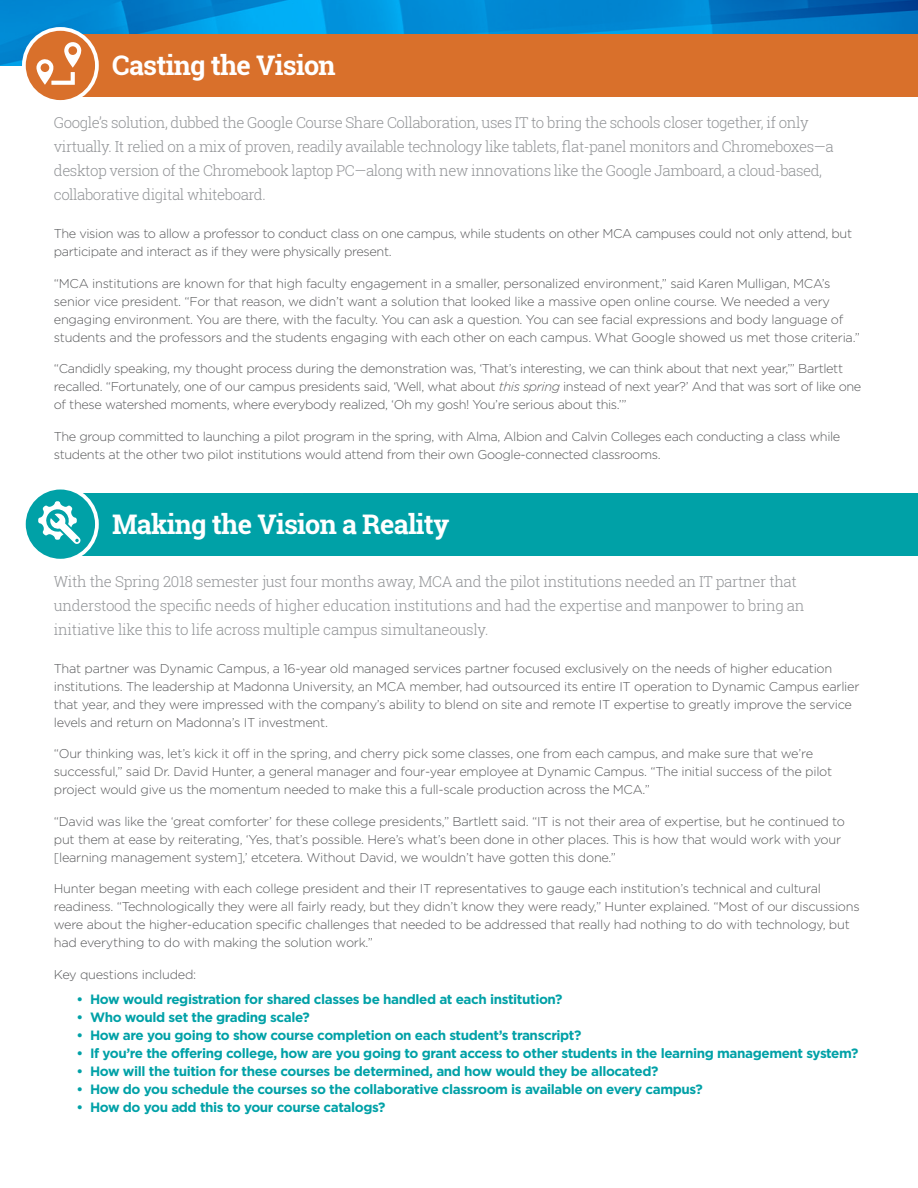
<style>
.page{position:relative;width:918px;height:1188px;background:#fff}
.page>*{position:absolute;margin:0;border:0;box-sizing:border-box;transform-origin:0 0}
.t1{font:700 27px "Roboto Slab";letter-spacing:-.025em;color:#fff}
.t2{font:300 15px/24px "Roboto Slab";letter-spacing:-.03em;color:#939598}
.t3{font:700 13.5px "Gotham HTF";letter-spacing:-.03em;color:#00a1a7}
.t4{font:300 12.75px/18px "Gotham HTF";letter-spacing:-.02em;color:#57585a}
.s1{font-style:italic}
</style>
<div class="page">
<img style="left:0;top:0;width:918px;height:66px">
<div style="left:49px;top:34px;width:868px;height:63px;background:#d9702b"></div>
<div style="left:49px;top:493px;width:868px;height:62px;background:#00a1a7"></div>
<svg style="left:24px;top:29px;width:73px;height:73px"></svg>
<div style="left:22px;top:27px;width:77px;height:77px;border:4px solid #fff;border-radius:50%"></div>
<svg style="left:24px;top:488px;width:73px;height:73px"></svg>
<div style="left:22px;top:486px;width:77px;height:77px;border:4px solid #fff;border-radius:50%"></div>
<svg style="left:38px;top:501px;width:43px;height:44px"></svg>
<svg style="left:36px;top:40px;width:45px;height:45px"></svg>
<p class="t1" style="left:112px;top:47px;width:225px">Casting the Vision</p>
<p class="t2" style="left:54px;top:110px;width:781px">Google’s solution, dubbed the Google Course Share Collaboration, uses IT to bring the schools closer together, if only virtually. It relied on a mix of proven, readily available technology like tablets, flat-panel monitors and Chromeboxes—a desktop version of the Chromebook laptop PC—along with new innovations like the Google Jamboard, a cloud-based, collaborative digital whiteboard.</p>
<p class="t4" style="left:54px;top:224px;width:800px">The vision was to allow a professor to conduct class on one campus, while students on other MCA campuses could not only attend, but participate and interact as if they were physically present.</p>
<p class="t4" style="left:54px;top:274px;width:808px">“MCA institutions are known for that high faculty engagement in a smaller, personalized environment,” said Karen Mulligan, MCA’s senior vice president. “For that reason, we didn’t want a solution that looked like a massive open online course. We needed a very engaging environment. You are there, with the faculty. You can ask a question. You can see facial expressions and body language of students and the professors and the students engaging with each other on each campus. What Google showed us met those criteria.”</p>
<p class="t4" style="left:54px;top:359px;width:809px">“Candidly speaking, my thought process during the demonstration was, ‘That’s interesting, we can think about that next year,’” Bartlett recalled. “Fortunately, one of our campus presidents said, ‘Well, what about <span class="s1">this spring</span> instead of next year?’ And that was sort of like one of these watershed moments, where everybody realized, ‘Oh my gosh! You’re serious about this.’”</p>
<p class="t4" style="left:54px;top:427px;width:788px">The group committed to launching a pilot program in the spring, with Alma, Albion and Calvin Colleges each conducting a class while students at the other two pilot institutions would attend from their own Google-connected classrooms.</p>
<p class="t1" style="left:112px;top:506px;width:339px">Making the Vision a Reality</p>
<p class="t2" style="left:54px;top:569px;width:752px">With the Spring 2018 semester just four months away, MCA and the pilot institutions needed an IT partner that understood the specific needs of higher education institutions and had the expertise and manpower to bring an initiative like this to life across multiple campus simultaneously.</p>
<p class="t4" style="left:54px;top:659px;width:807px">That partner was Dynamic Campus, a 16-year old managed services partner focused exclusively on the needs of higher education institutions. The leadership at Madonna University, an MCA member, had outsourced its entire IT operation to Dynamic Campus earlier that year, and they were impressed with the company’s ability to blend on site and remote IT expertise to greatly improve the service levels and return on Madonna’s IT investment.</p>
<p class="t4" style="left:54px;top:745px;width:780px">“Our thinking was, let’s kick it off in the spring, and cherry pick some classes, one from each campus, and make sure that we’re successful,” said Dr. David Hunter, a general manager and four-year employee at Dynamic Campus. “The initial success of the pilot project would give us the momentum needed to make this a full-scale production across the MCA.”</p>
<p class="t4" style="left:54px;top:812px;width:793px">“David was like the ‘great comforter’ for these college presidents,” Bartlett said. “IT is not their area of expertise, but he continued to put them at ease by reiterating, ‘Yes, that’s possible. Here’s what’s been done in other places. This is how that would work with your [learning management system],’ etcetera. Without David, we wouldn’t have gotten this done.”</p>
<p class="t4" style="left:54px;top:880px;width:807px">Hunter began meeting with each college president and their IT representatives to gauge each institution’s technical and cultural readiness. “Technologically they were all fairly ready, but they didn’t know they were ready,” Hunter explained. “Most of our discussions were about the higher-education specific challenges that needed to be addressed that really had nothing to do with technology, but had everything to do with making the solution work.”</p>
<p class="t4" style="left:54px;top:965px;width:144px">Key questions included:</p>
<p class="t3" style="left:76px;top:991px;width:488px">• How would registration for shared classes be handled at each institution?</p>
<p class="t3" style="left:76px;top:1009px;width:235px">• Who would set the grading scale?</p>
<p class="t3" style="left:76px;top:1027px;width:507px">• How are you going to show course completion on each student’s transcript?</p>
<p class="t3" style="left:76px;top:1045px;width:784px">• If you’re the offering college, how are you going to grant access to other students in the learning management system?</p>
<p class="t3" style="left:76px;top:1063px;width:584px">• How will the tuition for these courses be determined, and how would they be allocated?</p>
<p class="t3" style="left:76px;top:1081px;width:628px">• How do you schedule the courses so the collaborative classroom is available on every campus?</p>
<p class="t3" style="left:76px;top:1099px;width:311px">• How do you add this to your course catalogs?</p>
</div>
